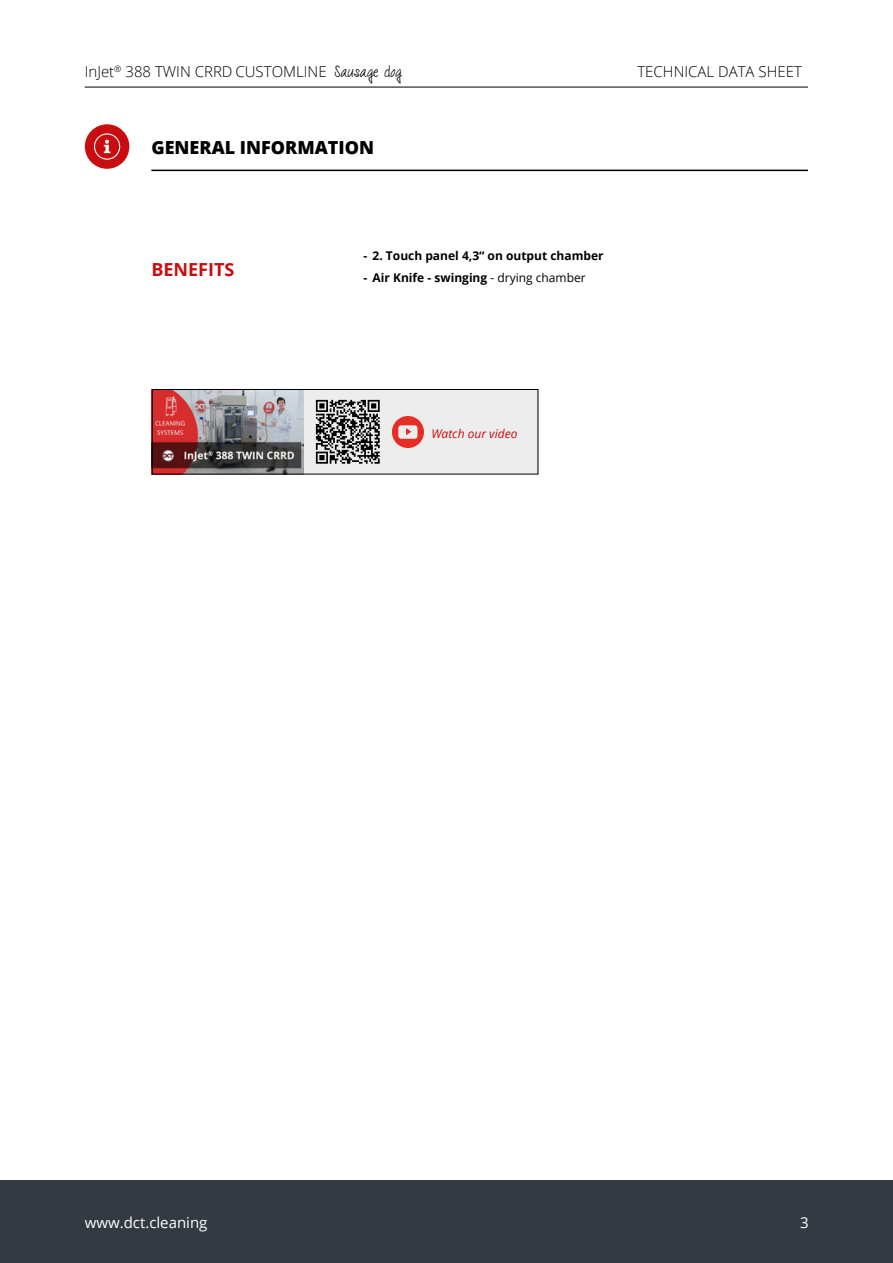
<style>
.page{position:relative;width:893px;height:1263px;background:#fff}
.page>*{position:absolute;margin:0;border:0;box-sizing:border-box;transform-origin:0 0}
.t1{font:800 18px "Open Sans";color:#000}
.t2{font:700 18px "Open Sans";color:#c90c0f}
.t3{font:300 15px "Open Sans";color:#000}
.t4{font:15px "Open Sans";color:#fff}
.t5{font:700 12px "Open Sans";color:#000}
.t6{font:italic 12px "Open Sans";color:#c90c0f}
.s1{font-family:"Talkingtothe Moon";font-weight:400}
.s2{font-weight:400}
</style>
<div class="page">
<hr style="left:85px;top:87px;width:723px;height:1px;background:#000">
<div style="left:0;top:1180px;width:893px;height:83px;background:#343a42"></div>
<hr style="left:151px;top:170px;width:657px;height:1px;background:#000">
<div style="left:85px;top:124px;width:44px;height:45px;background:#c90c0f;border-radius:50%"></div>
<svg style="left:104px;top:140px;width:6px;height:13px"></svg>
<div style="left:94px;top:133px;width:26px;height:27px;border:1px solid #fff;border-radius:50%"></div>
<div style="left:152px;top:389px;width:386px;height:85px;background:#ededed"></div>
<img style="left:154px;top:391px;width:150px;height:81px">
<div style="left:392px;top:416px;width:32px;height:32px;background:#e62d27;border-radius:50%"></div>
<svg style="left:398px;top:425px;width:19px;height:14px"></svg>
<div style="left:152px;top:389px;width:386px;height:85px;border:1px solid #000"></div>
<svg style="left:316px;top:400px;width:64px;height:64px"></svg>
<p class="t3" style="left:85px;top:66px;width:319px">InJet<sup>®</sup> 388 TWIN CRRD CUSTOMLINE <span class="s1">Sausage dog</span></p>
<p class="t3" style="left:637px;top:61px;width:166px">TECHNICAL DATA SHEET</p>
<h1 class="t1" style="left:151px;top:141px;width:224px">GENERAL INFORMATION</h1>
<h1 class="t2" style="left:151px;top:262px;width:85px">BENEFITS</h1>
<p class="t5" style="left:364px;top:251px;width:242px">- 2. Touch panel 4,3“ on output chamber</p>
<p class="t5" style="left:364px;top:273px;width:224px">- Air Knife - swinging <span class="s2">- drying chamber</span></p>
<p class="t6" style="left:431px;top:427px;width:88px">Watch our video</p>
<p class="t4" style="left:85px;top:1216px;width:124px">www.dct.cleaning</p>
<p class="t4" style="left:800px;top:1216px;width:10px">3</p>
</div>
